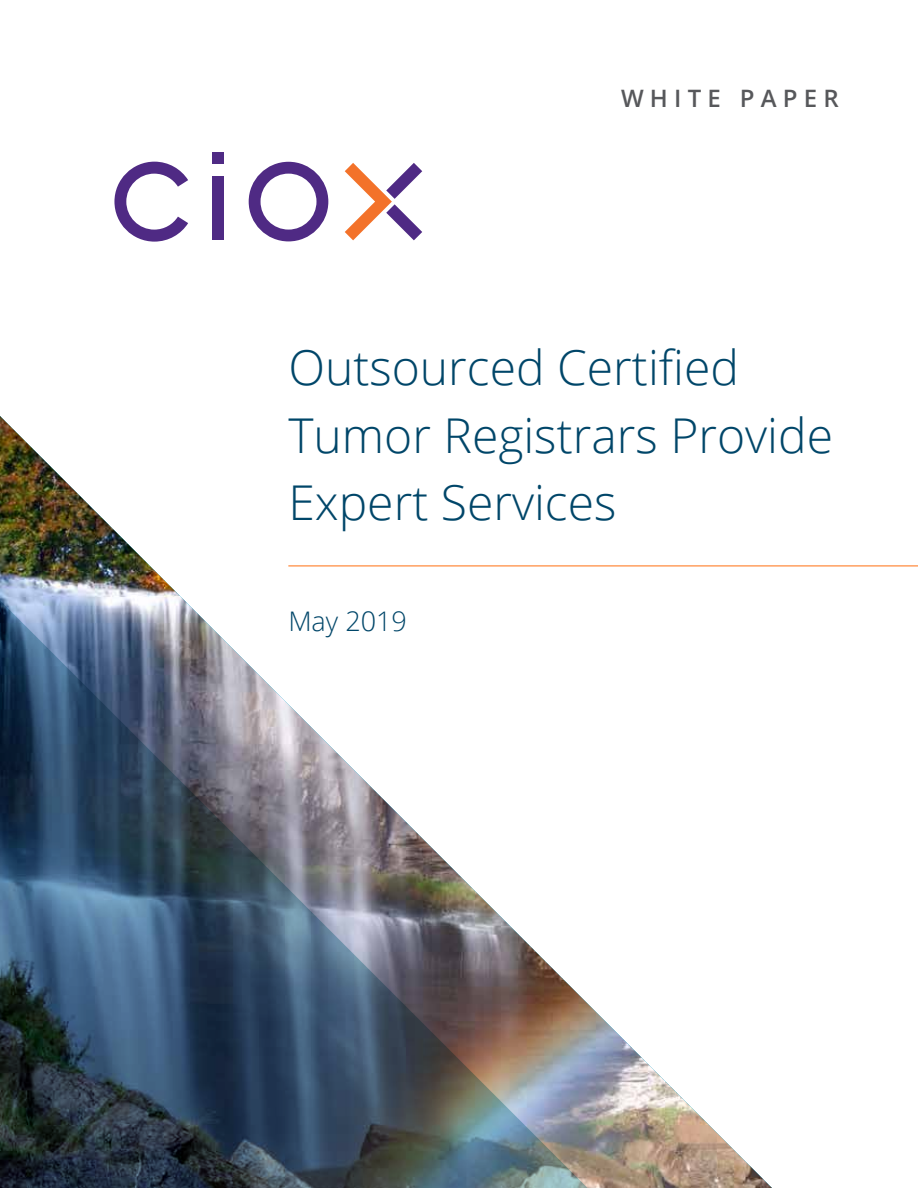
<style>
.page{position:relative;width:918px;height:1188px;background:#fff}
.page>*{position:absolute;margin:0;border:0;box-sizing:border-box;transform-origin:0 0}
.t1{font:300 48px/67.5px "Open Sans";color:#004669}
.t2{font:300 27px "Open Sans";color:#004669}
.t3{font:600 24px "Open Sans";letter-spacing:.26em;color:#57585b}
</style>
<div class="page">
<img style="left:0;top:416px;width:800px;height:772px">
<img style="left:0;top:551px;width:628px;height:637px">
<svg style="left:345px;top:163px;width:77px;height:77px"></svg>
<svg style="left:249px;top:162px;width:79px;height:79px"></svg>
<svg style="left:114px;top:162px;width:74px;height:80px"></svg>
<div style="left:212px;top:176px;width:12px;height:64px;background:#4f2a84"></div>
<div style="left:212px;top:152px;width:12px;height:12px;background:#4f2a84"></div>
<hr style="left:288px;top:566px;width:630px;height:1px;background:#ff6e0f">
<p class="t3" style="left:621px;top:82px;width:219px">WHITE PAPER</p>
<p class="t1" style="left:288px;top:333px;width:546px">Outsourced Certified<br>Tumor Registrars Provide<br>Expert Services</p>
<p class="t2" style="left:288px;top:603px;width:120px">May 2019</p>
</div>
